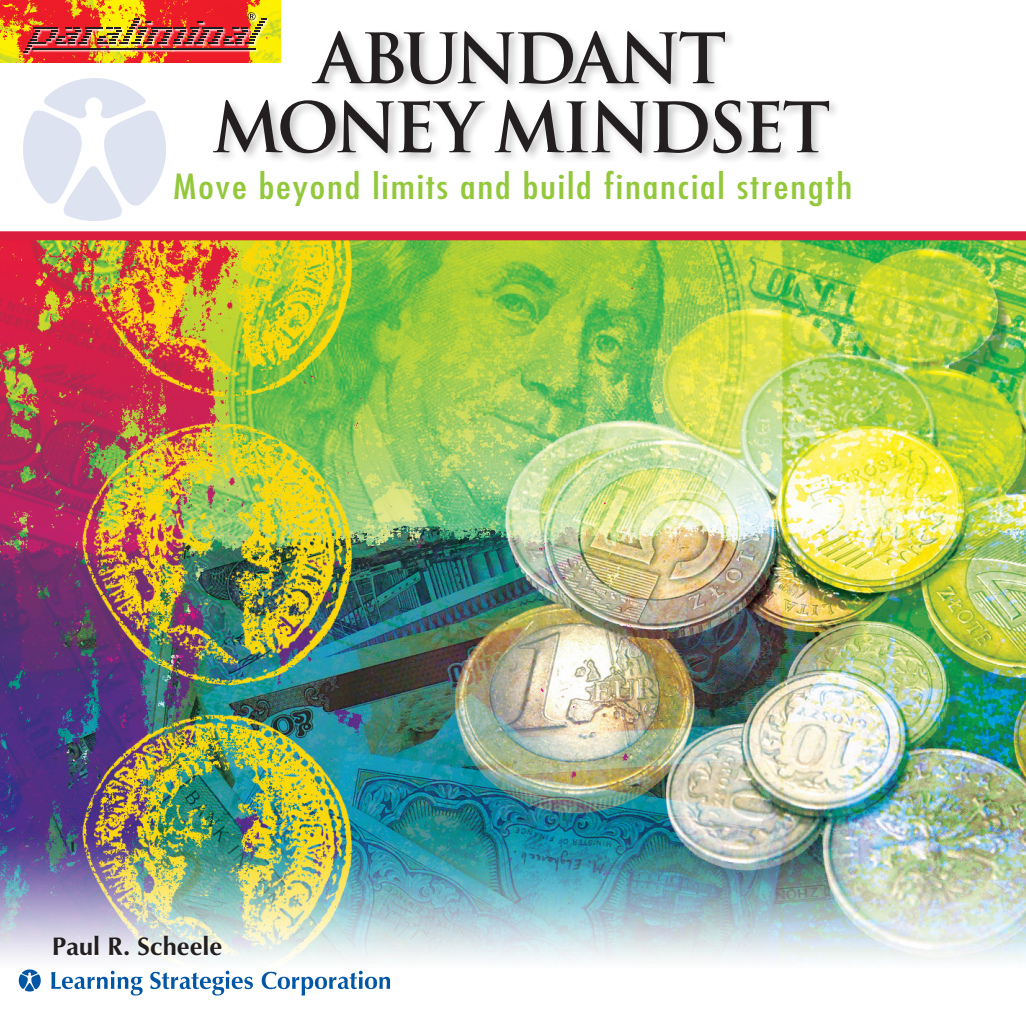
<style>
.page{position:relative;width:1026px;height:1020px;background:#fff}
.page>*{position:absolute;margin:0;border:0;box-sizing:border-box;transform-origin:0 0}
.t1{font:700 67.5px/69px "Trajan";letter-spacing:-.06em;color:#231f20;text-align:center}
.t2{font:condensed 33.6px "Futura";letter-spacing:.045em;color:#94c83c;scale:1.21 1}
.t3{font:700 25.5px "Optima";color:#231f20}
</style>
<div class="page">
<img style="left:0;top:240px;width:1026px;height:558px">
<img style="left:0;top:0;width:281px;height:62px">
<img style="left:24px;top:78px;width:141px;height:142px">
<img style="left:0;top:798px;width:1026px;height:162px">
<div style="left:0;top:231px;width:1026px;height:9px;background:#da1e40"></div>
<svg style="left:23px;top:13px;width:246px;height:42px"></svg>
<svg style="left:23px;top:12px;width:243px;height:40px;background:#c65837"></svg>
<div style="left:18px;top:934px;width:374px;height:63px;background:#fff;opacity:.9"></div>
<img style="left:18px;top:964px;width:374px;height:33px">
<div style="left:211px;top:29px;width:629px;height:135px;background:#231f20;opacity:.25"></div>
<h1 class="t1" style="left:212px;top:24px;width:620px">ABUNDANT<br>MONEY MINDSET</h1>
<p class="t2" style="left:174px;top:165px;width:562px">Move beyond limits and build financial strength</p>
<p class="t3" style="left:52px;top:930px;width:172px">Paul R. Scheele</p>
</div>
